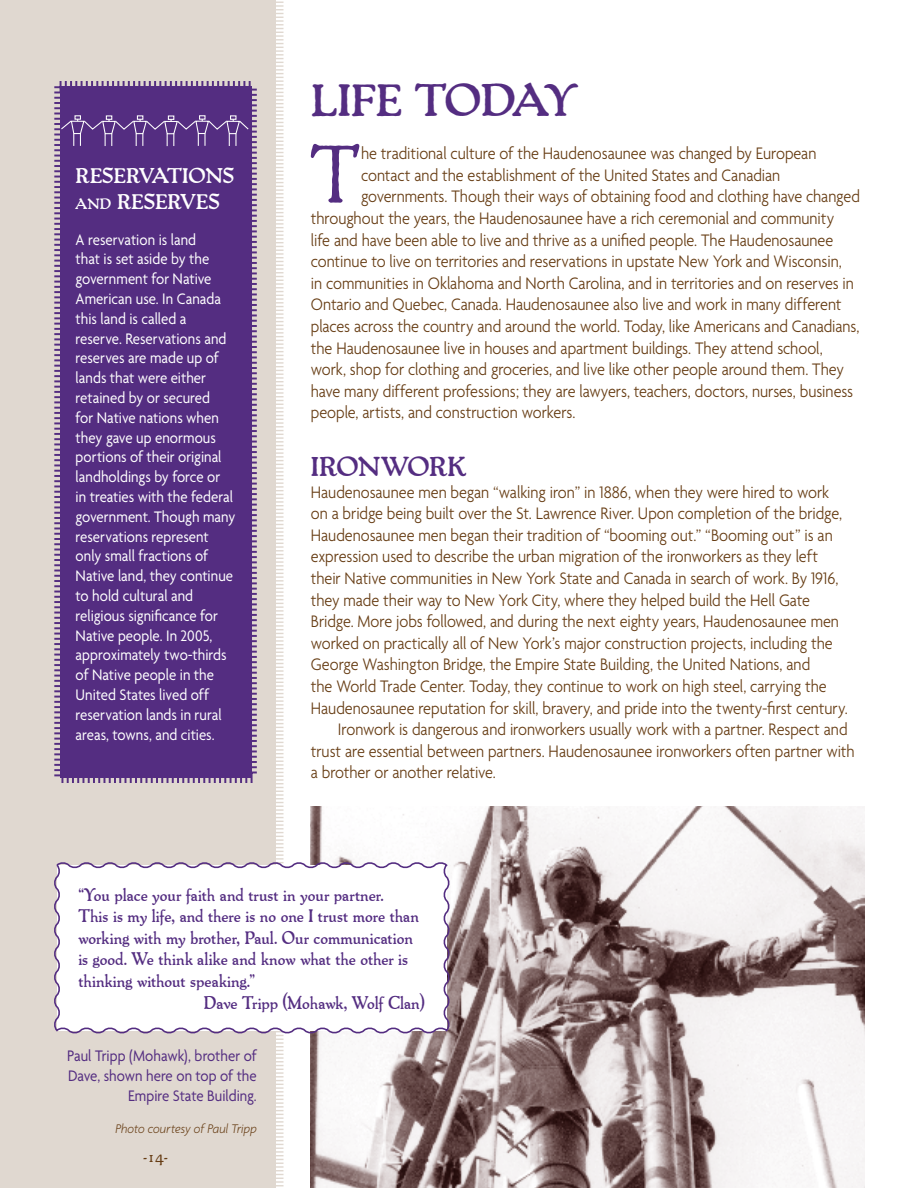
<style>
.page{position:relative;width:918px;height:1188px;background:#fff}
.page>*{position:absolute;margin:0;border:0;box-sizing:border-box;transform-origin:0 0}
.t1{font:300 74.85px "Packard";color:#542d81;scale:.9 1}
.t2{font:700 45px "Packard";letter-spacing:-.02em;color:#542d81}
.t3{font:700 27px "Packard";letter-spacing:-.015em;color:#542d81}
.t4{font:700 21px/25.2px "Packard";letter-spacing:-.005em;color:#fff}
.t5{font:300 18px "Agenda";letter-spacing:-.005em;color:#663c13;scale:.9 1}
.t6{font:700 18px "Packard";color:#542d81;scale:.9 1}
.t7{font:300 18px "Packard";color:#663c13}
.t8{font:16.5px/19.8px "Agenda";color:#fff;scale:.9 1}
.t9{font:16.5px/19.8px "Agenda";color:#542d81;text-align:right;scale:.9 1}
.t10{font:italic 300 13.5px "Agenda";color:#663c13;scale:.9 1}
.s1{font-size:14.7px}
</style>
<div class="page">
<div style="left:0;top:0;width:276px;height:1188px;background:#e0d8d0"></div>
<svg style="left:276px;top:1px;width:8px;height:1186px"></svg>
<img style="left:311px;top:807px;width:553px;height:381px">
<svg style="left:54px;top:860px;width:398px;height:176px"></svg>
<div style="left:54px;top:81px;width:203px;height:702px;background:#542d81"></div>
<svg style="left:60px;top:115px;width:189px;height:32px;background:#67458f"></svg>
<p class="t4" style="left:76px;top:163px;width:160px">RESERVATIONS<br><span class="s1">AND</span> RESERVES</p>
<p class="t8" style="left:76px;top:229px;width:179px">A reservation is land<br>that is set aside by the government for Native<br>American use. In Canada this land is called a reserve. Reservations and reserves are made up of lands that were either retained by or secured<br>for Native nations when they gave up enormous portions of their original landholdings by force or<br>in treaties with the federal government. Though many reservations represent only small fractions of<br>Native land, they continue to hold cultural and religious significance for<br>Native people. In 2005, approximately two-thirds of Native people in the<br>United States lived off reservation lands in rural areas, towns, and cities.</p>
<h2 class="t2" style="left:311px;top:70px;width:268px">LIFE TODAY</h2>
<h1 class="t1" style="left:311px;top:126px;width:55px">T</h1>
<p class="t5" style="left:361px;top:143px;width:507px">he traditional culture of the Haudenosaunee was changed by European</p>
<p class="t5" style="left:361px;top:164px;width:467px">contact and the establishment of the United States and Canadian</p>
<p class="t5" style="left:361px;top:186px;width:556px">governments. Though their ways of obtaining food and clothing have changed</p>
<p class="t5" style="left:311px;top:208px;width:583px">throughout the years, the Haudenosaunee have a rich ceremonial and community</p>
<p class="t5" style="left:311px;top:229px;width:582px">life and have been able to live and thrive as a unified people. The Haudenosaunee</p>
<p class="t5" style="left:311px;top:251px;width:592px">continue to live on territories and reservations in upstate New York and Wisconsin,</p>
<p class="t5" style="left:311px;top:272px;width:605px">in communities in Oklahoma and North Carolina, and in territories and on reserves in</p>
<p class="t5" style="left:311px;top:294px;width:591px">Ontario and Quebec, Canada. Haudenosaunee also live and work in many different</p>
<p class="t5" style="left:311px;top:316px;width:611px">places across the country and around the world. Today, like Americans and Canadians,</p>
<p class="t5" style="left:311px;top:337px;width:570px">the Haudenosaunee live in houses and apartment buildings. They attend school,</p>
<p class="t5" style="left:311px;top:359px;width:594px">work, shop for clothing and groceries, and live like other people around them. They</p>
<p class="t5" style="left:311px;top:380px;width:604px">have many different professions; they are lawyers, teachers, doctors, nurses, business</p>
<p class="t5" style="left:311px;top:402px;width:296px">people, artists, and construction workers.</p>
<h3 class="t3" style="left:311px;top:448px;width:156px">IRONWORK</h3>
<p class="t5" style="left:311px;top:481px;width:577px">Haudenosaunee men began “walking iron” in 1886, when they were hired to work</p>
<p class="t5" style="left:311px;top:503px;width:592px">on a bridge being built over the St. Lawrence River. Upon completion of the bridge,</p>
<p class="t5" style="left:311px;top:524px;width:581px">Haudenosaunee men began their tradition of “booming out.” “Booming out” is an</p>
<p class="t5" style="left:311px;top:546px;width:565px">expression used to describe the urban migration of the ironworkers as they left</p>
<p class="t5" style="left:311px;top:568px;width:588px">their Native communities in New York State and Canada in search of work. By 1916,</p>
<p class="t5" style="left:311px;top:589px;width:556px">they made their way to New York City, where they helped build the Hell Gate</p>
<p class="t5" style="left:311px;top:611px;width:588px">Bridge. More jobs followed, and during the next eighty years, Haudenosaunee men</p>
<p class="t5" style="left:311px;top:632px;width:581px">worked on practically all of New York’s major construction projects, including the</p>
<p class="t5" style="left:311px;top:654px;width:557px">George Washington Bridge, the Empire State Building, the United Nations, and</p>
<p class="t5" style="left:311px;top:676px;width:575px">the World Trade Center. Today, they continue to work on high steel, carrying the</p>
<p class="t5" style="left:311px;top:697px;width:598px">Haudenosaunee reputation for skill, bravery, and pride into the twenty-first century.</p>
<p class="t5" style="left:338px;top:719px;width:568px">Ironwork is dangerous and ironworkers usually work with a partner. Respect and</p>
<p class="t5" style="left:311px;top:740px;width:606px">trust are essential between partners. Haudenosaunee ironworkers often partner with</p>
<p class="t5" style="left:311px;top:762px;width:207px">a brother or another relative.</p>
<p class="t6" style="left:78px;top:882px;width:341px">“You place your faith and trust in your partner.</p>
<p class="t6" style="left:78px;top:904px;width:380px">This is my life, and there is no one I trust more than</p>
<p class="t6" style="left:78px;top:925px;width:373px">working with my brother, Paul. Our communication</p>
<p class="t6" style="left:78px;top:947px;width:368px">is good. We think alike and know what the other is</p>
<p class="t6" style="left:78px;top:969px;width:198px">thinking without speaking.”</p>
<p class="t6" style="left:204px;top:990px;width:247px">Dave Tripp (Mohawk, Wolf Clan)</p>
<p class="t9" style="left:67px;top:1046px;width:212px">Paul Tripp (Mohawk), brother of<br>Dave, shown here on top of the<br>Empire State Building.</p>
<p class="t10" style="left:115px;top:1121px;width:159px">Photo courtesy of Paul Tripp</p>
<p class="t7" style="left:143px;top:1144px;width:26px">-14-</p>
</div>
